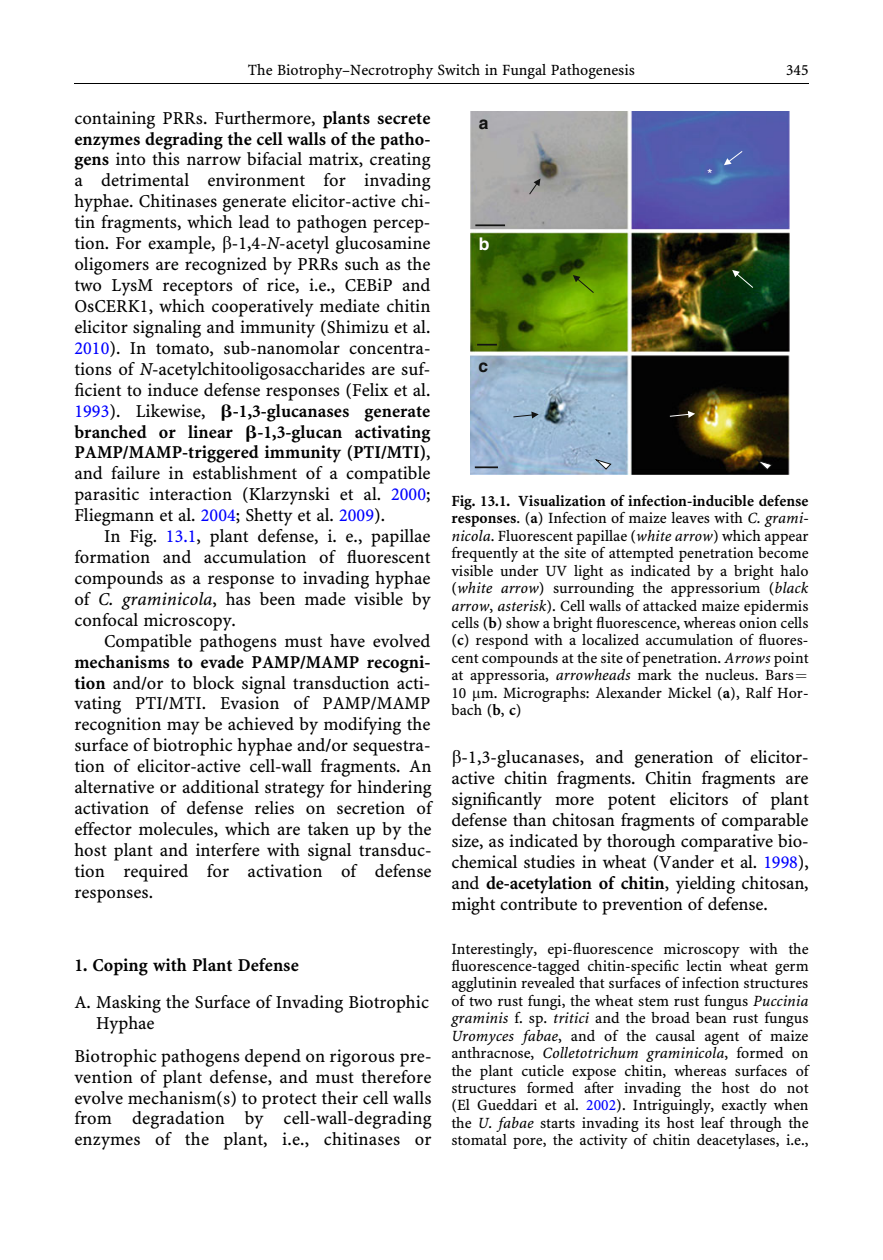
<style>
.page{position:relative;width:883px;height:1260px;background:#fff}
.page>*{position:absolute;margin:0;border:0;box-sizing:border-box;transform-origin:0 0}
.t1{font:18.38px/21px "Adv P43 CA3 F";color:#000;text-align:justify}
.t2{font:18.38px/21px "Adv P49 B655";color:#000;text-align:justify}
.t3{font:700 17.5px "Helvetica";color:#131413}
.t4{font:700 17.5px "Helvetica";color:#fff}
.t5{font:15.75px/17.5px "Adv P43 CA3 F";color:#000;text-align:justify}
.t6{font:15.75px "Adv P49 B655";color:#000}
.t7{font:15.75px "Adv P3 DBE4 E";color:#000}
.t8{font:14px "Helvetica";color:#fff}
.s1{font-family:"Adv P49 B655"}
.s2{font-family:"Adv Pi 1"}
.s3{font-family:"Adv P3 DBE4 E"}
.s4{color:#00f}
.s5{font-family:"Adv P43 CA3 F";color:#00f}
.s6{font-family:"Adv P43 CA3 F"}
.s7{font-family:"Adv P10145 F"}
.s8{font-family:"Adv P4 C4 E74"}
</style>
<div class="page">
<img style="left:470px;top:112px;width:320px;height:362px">
<hr style="left:475px;top:224px;width:30px;height:2px;background:#131413">
<hr style="left:475px;top:466px;width:23px;height:2px;background:#131413">
<hr style="left:477px;top:344px;width:20px;height:2px;background:#131413">
<svg style="left:528px;top:179px;width:12px;height:16px"></svg>
<svg style="left:724px;top:150px;width:19px;height:15px"></svg>
<svg style="left:573px;top:275px;width:22px;height:19px"></svg>
<svg style="left:732px;top:270px;width:22px;height:19px"></svg>
<svg style="left:669px;top:411px;width:26px;height:7px"></svg>
<svg style="left:512px;top:412px;width:27px;height:7px"></svg>
<svg style="left:754px;top:459px;width:20px;height:12px"></svg>
<svg style="left:593px;top:458px;width:19px;height:12px"></svg>
<hr style="left:74px;top:83px;width:735px;height:1px;background:#000">
<p class="t5" style="left:248px;top:63px;width:389px">The Biotrophy–Necrotrophy Switch in Fungal Pathogenesis</p>
<p class="t5" style="left:786px;top:63px;width:24px">345</p>
<p class="t1" style="left:74px;top:109px;width:358px">containing PRRs. Furthermore, <span class="s1">plants secrete</span></p>
<p class="t2" style="left:74px;top:130px;width:358px">enzymes degrading the cell walls of the patho-</p>
<p class="t1" style="left:74px;top:151px;width:358px"><span class="s1">gens</span> into this narrow bifacial matrix, creating a detrimental environment for invading hyphae. Chitinases generate elicitor-active chi&shy;tin fragments, which lead to pathogen percep&shy;tion. For example, <span class="s2">b</span>-1,4-<span class="s3">N</span>-acetyl glucosamine oligomers are recognized by PRRs such as the two LysM receptors of rice, i.e., CEBiP and OsCERK1, which cooperatively mediate chitin elicitor signaling and immunity (Shimizu et al.<br><span class="s4">2010</span>). In tomato, sub-nanomolar concentra&shy;tions of <span class="s3">N</span>-acetylchitooligosaccharides are suf&shy;ficient to induce defense responses (Felix et al.</p>
<p class="t2" style="left:74px;top:402px;width:358px"><span class="s5">1993</span><span class="s6">). Likewise,</span> <span class="s7">b</span>-1,3-glucanases generate branched or linear <span class="s7">b</span>-1,3-glucan activating PAMP/MAMP-triggered immunity (PTI/MTI)<span class="s6">,</span></p>
<p class="t1" style="left:74px;top:465px;width:358px">and failure in establishment of a compatible parasitic interaction (Klarzynski et al. <span class="s4">2000</span>; Fliegmann et al. <span class="s4">2004</span>; Shetty et al. <span class="s4">2009</span>).</p>
<p class="t1" style="left:74px;top:527px;width:358px;text-indent:30px">In Fig. <span class="s4">13.1</span>, plant defense, i. e., papillae formation and accumulation of fluorescent compounds as a response to invading hyphae of <span class="s3">C. graminicola</span>, has been made visible by confocal microscopy.</p>
<p class="t1" style="left:104px;top:632px;width:328px">Compatible pathogens must have evolved</p>
<p class="t2" style="left:74px;top:653px;width:358px">mechanisms to evade PAMP/MAMP recogni-</p>
<p class="t1" style="left:74px;top:674px;width:359px"><span class="s1">tion</span> and/or to block signal transduction acti&shy;vating PTI/MTI. Evasion of PAMP/MAMP recognition may be achieved by modifying the surface of biotrophic hyphae and/or sequestra&shy;tion of elicitor-active cell-wall fragments. An alternative or additional strategy for hindering activation of defense relies on secretion of effector molecules, which are taken up by the host plant and interfere with signal transduc&shy;tion required for activation of defense responses.</p>
<p class="t2" style="left:74px;top:956px;width:226px">1. Coping with Plant Defense</p>
<p class="t1" style="left:96px;top:993px;width:334px;text-indent:-22px">A. Masking the Surface of Invading Biotrophic<br>Hyphae</p>
<p class="t1" style="left:74px;top:1047px;width:359px">Biotrophic pathogens depend on rigorous pre&shy;vention of plant defense, and must therefore evolve mechanism(s) to protect their cell walls from degradation by cell-wall-degrading enzymes of the plant, i.e., chitinases or</p>
<p class="t3" style="left:479px;top:117px;width:11px">a</p>
<p class="t4" style="left:479px;top:237px;width:12px">b</p>
<p class="t3" style="left:478px;top:360px;width:11px">c</p>
<p class="t8" style="left:707px;top:169px;width:7px">*</p>
<p class="t6" style="left:451px;top:495px;width:359px">Fig. 13.1. Visualization of infection-inducible defense</p>
<p class="t5" style="left:451px;top:511px;width:359px"><span class="s1">responses</span>. (<span class="s1">a</span>) Infection of maize leaves with <span class="s3">C. grami&shy;nicola</span>. Fluorescent papillae (<span class="s3">white arrow</span>) which appear frequently at the site of attempted penetration become visible under UV light as indicated by a bright halo (<span class="s3">white arrow</span>) surrounding the appressorium (<span class="s3">black arrow</span>, <span class="s3">asterisk</span>). Cell walls of attacked maize epidermis cells (<span class="s1">b</span>) show a bright fluorescence, whereas onion cells (<span class="s1">c</span>) respond with a localized accumulation of fluores&shy;cent compounds at the site of penetration. <span class="s3">Arrows</span> point at appressoria, <span class="s3">arrowheads</span> mark the nucleus. Bars<span class="s8">¼ </span>10 <span class="s2">m</span>m. Micrographs: Alexander Mickel (<span class="s1">a</span>), Ralf Hor&shy;bach (<span class="s1">b</span>, <span class="s1">c</span>)</p>
<p class="t1" style="left:451px;top:749px;width:359px"><span class="s2">b</span>-1,3-glucanases, and generation of elicitor&shy;active chitin fragments. Chitin fragments are significantly more potent elicitors of plant defense than chitosan fragments of comparable size, as indicated by thorough comparative bio&shy;chemical studies in wheat (Vander et al. <span class="s4">1998</span>),</p>
<p class="t2" style="left:451px;top:874px;width:359px"><span class="s6">and</span> de-acetylation of chitin<span class="s6">, yielding chitosan,</span></p>
<p class="t1" style="left:451px;top:895px;width:318px">might contribute to prevention of defense.</p>
<p class="t5" style="left:451px;top:941px;width:359px">Interestingly, epi-fluorescence microscopy with the fluorescence-tagged chitin-specific lectin wheat germ agglutinin revealed that surfaces of infection structures of two rust fungi, the wheat stem rust fungus <span class="s3">Puccinia graminis</span> f. sp. <span class="s3">tritici</span> and the broad bean rust fungus <span class="s3">Uromyces fabae</span>, and of the causal agent of maize</p>
<p class="t7" style="left:451px;top:1047px;width:359px"><span class="s6">anthracnose,</span> Colletotrichum graminicola<span class="s6">, formed on</span></p>
<p class="t5" style="left:451px;top:1063px;width:359px">the plant cuticle expose chitin, whereas surfaces of structures formed after invading the host do not (El Gueddari et al. <span class="s4">2002</span>). Intriguingly, exactly when the <span class="s3">U. fabae</span> starts invading its host leaf through the stomatal pore, the activity of chitin deacetylases, i.e.,</p>
</div>
